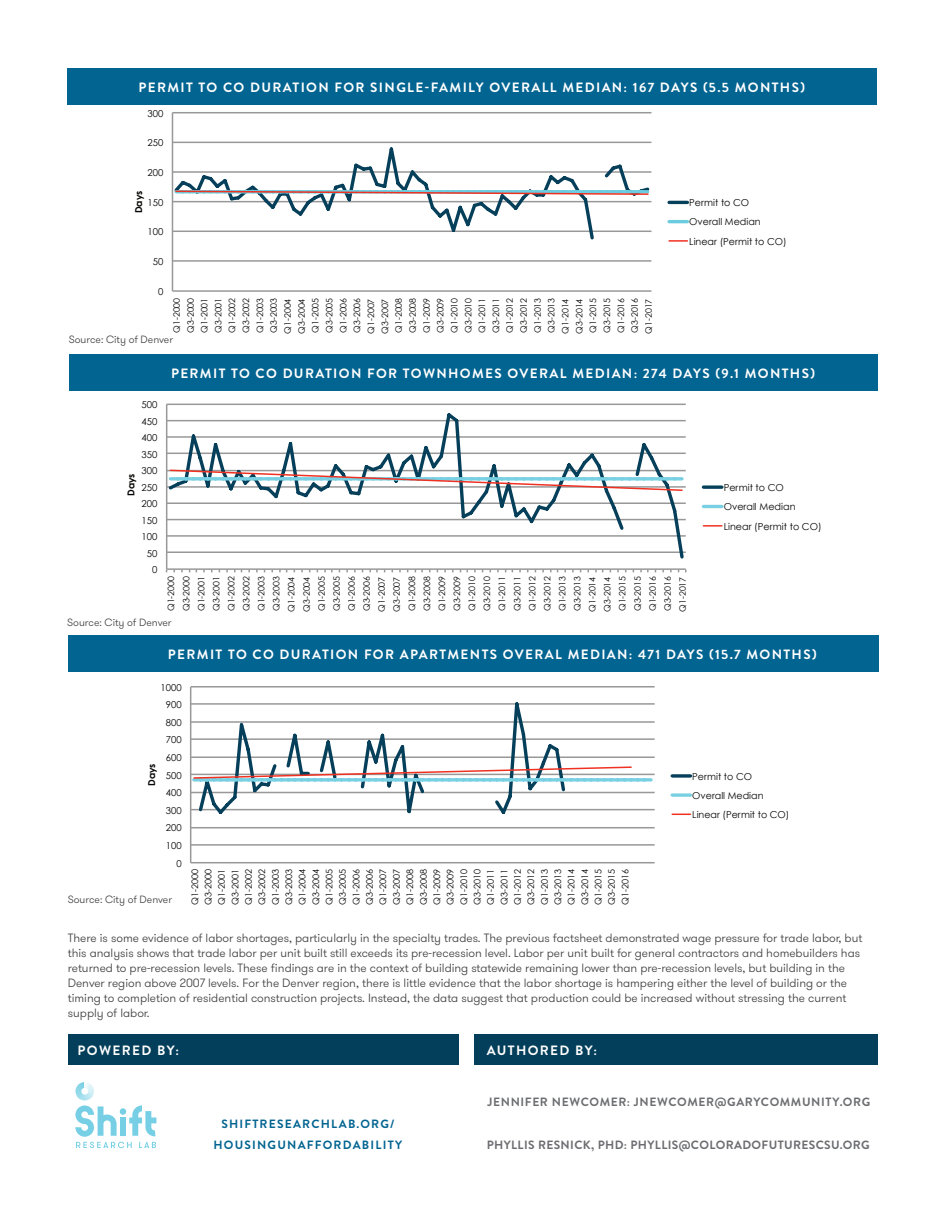
<style>
.page{position:relative;width:945px;height:1215px;background:#fff}
.page>*{position:absolute;margin:0;border:0;box-sizing:border-box;transform-origin:0 0}
.t1{font:700 13.5px "Brandon Grotesque";letter-spacing:.1em;color:#fff}
.t2{font:300 12px/15px "GT Walsheim";color:#3e3e3f}
.t3{font:700 12px "Brandon Grotesque";letter-spacing:.03em;color:#6c6d70}
.t4{font:700 12px "Brandon Grotesque";letter-spacing:.05em;color:#6c6d70}
.t5{font:700 12px/21px "Brandon Grotesque";letter-spacing:.1em;color:#026491;text-align:center}
.t6{font:300 10.5px "GT Walsheim";color:#3e3e3f}
.t7{font:9.6px/19.2px "Century Gothic";color:#050504}
.t8{font:700 9.6px "Century Gothic";color:#050504}
.t9{font:9.45px/19.2px "Century Gothic";color:#050504}
.t10{font:700 9.45px "Century Gothic";color:#050504}
.t11{font:9px/13.5px "Century Gothic";color:#050504;text-align:justify}
.t12{font:8.85px/14px "Century Gothic";color:#050504;text-align:justify}
.t13{font:8.7px/15px "Century Gothic";color:#050504;text-align:justify}
</style>
<div class="page">
<div style="left:68px;top:68px;width:809px;height:37px;background:#026491"></div>
<div style="left:69px;top:354px;width:809px;height:37px;background:#026491"></div>
<hr style="left:172px;top:260px;width:479px;height:2px;background:#989898">
<hr style="left:172px;top:142px;width:479px;height:1px;background:#989898">
<hr style="left:172px;top:112px;width:479px;height:1px;background:#989898">
<hr style="left:172px;top:113px;width:1px;height:178px;background:#989898">
<hr style="left:172px;top:290px;width:479px;height:2px;background:#989898">
<svg style="left:173px;top:145px;width:478px;height:97px"></svg>
<svg style="left:174px;top:190px;width:476px;height:6px"></svg>
<hr style="left:669px;top:201px;width:18px;height:3px;background:#053f5a">
<hr style="left:669px;top:220px;width:18px;height:3px;background:#6cccdf">
<svg style="left:669px;top:240px;width:18px;height:2px"></svg>
<div style="left:68px;top:635px;width:811px;height:37px;background:#026491"></div>
<hr style="left:191px;top:844px;width:464px;height:2px;background:#989898">
<hr style="left:191px;top:827px;width:464px;height:1px;background:#989898">
<hr style="left:191px;top:809px;width:464px;height:1px;background:#989898">
<hr style="left:191px;top:792px;width:464px;height:1px;background:#989898">
<hr style="left:191px;top:774px;width:464px;height:1px;background:#989898">
<hr style="left:191px;top:757px;width:464px;height:1px;background:#989898">
<hr style="left:191px;top:738px;width:464px;height:2px;background:#989898">
<hr style="left:191px;top:721px;width:464px;height:2px;background:#989898">
<hr style="left:191px;top:703px;width:464px;height:2px;background:#989898">
<hr style="left:191px;top:686px;width:464px;height:2px;background:#989898">
<hr style="left:190px;top:687px;width:1px;height:176px;background:#989898">
<hr style="left:191px;top:862px;width:464px;height:1px;background:#989898">
<svg style="left:193px;top:702px;width:458px;height:112px"></svg>
<svg style="left:672px;top:774px;width:18px;height:4px"></svg>
<svg style="left:672px;top:793px;width:18px;height:4px"></svg>
<svg style="left:672px;top:814px;width:18px;height:1px"></svg>
<hr style="left:167px;top:404px;width:519px;height:1px;background:#989898">
<hr style="left:166px;top:404px;width:1px;height:165px;background:#989898">
<hr style="left:167px;top:568px;width:519px;height:2px;background:#989898">
<svg style="left:167px;top:410px;width:519px;height:151px"></svg>
<svg style="left:169px;top:469px;width:515px;height:23px"></svg>
<svg style="left:703px;top:485px;width:19px;height:4px"></svg>
<hr style="left:703px;top:505px;width:19px;height:3px;background:#78d0e2">
<svg style="left:703px;top:525px;width:19px;height:2px"></svg>
<svg style="left:75px;top:1082px;width:81px;height:66px"></svg>
<div style="left:120px;top:1108px;width:6px;height:7px;background:#76cfe5;border-radius:50%"></div>
<div style="left:68px;top:1034px;width:391px;height:31px;background:#033f5b"></div>
<div style="left:475px;top:1034px;width:403px;height:31px;background:#033f5b"></div>
<p class="t1" style="left:138px;top:78px;width:668px">PERMIT TO CO DURATION FOR SINGLE-FAMILY OVERALL MEDIAN: 167 DAYS (5.5 MONTHS)</p>
<p class="t7" style="left:148px;top:103px;width:17px">300</p>
<p class="t7" style="left:148px;top:133px;width:17px">250</p>
<p class="t7" style="left:148px;top:163px;width:17px">200</p>
<p class="t8" style="left:133px;top:213px;width:24px;rotate:-90deg">Days</p>
<p class="t7" style="left:689px;top:193px;width:99px">Permit to CO<br>Overall Median<br>Linear (Permit to CO)</p>
<p class="t7" style="left:148px;top:193px;width:17px">150</p>
<p class="t7" style="left:148px;top:222px;width:17px">100</p>
<p class="t7" style="left:153px;top:252px;width:12px">50</p>
<p class="t7" style="left:158px;top:282px;width:7px">0</p>
<p class="t12" style="left:169px;top:334px;width:37px;rotate:-90deg">Q1-2000<br>Q3-2000<br>Q1-2001<br>Q3-2001<br>Q1-2002<br>Q3-2002<br>Q1-2003<br>Q3-2003<br>Q1-2004<br>Q3-2004<br>Q1-2005<br>Q3-2005<br>Q1-2006<br>Q3-2006<br>Q1-2007<br>Q3-2007<br>Q1-2008<br>Q3-2008<br>Q1-2009<br>Q3-2009<br>Q1-2010<br>Q3-2010<br>Q1-2011<br>Q3-2011<br>Q1-2012<br>Q3-2012<br>Q1-2013<br>Q3-2013<br>Q1-2014<br>Q3-2014<br>Q1-2015<br>Q3-2015<br>Q1-2016<br>Q3-2016<br>Q1-2017</p>
<p class="t6" style="left:69px;top:332px;width:106px">Source: City of Denver</p>
<p class="t7" style="left:142px;top:395px;width:17px">500</p>
<p class="t7" style="left:142px;top:411px;width:17px">450</p>
<p class="t7" style="left:142px;top:428px;width:17px">400</p>
<p class="t7" style="left:142px;top:444px;width:17px">350</p>
<p class="t7" style="left:142px;top:461px;width:17px">300</p>
<p class="t10" style="left:125px;top:496px;width:24px;rotate:-90deg">Days</p>
<p class="t7" style="left:142px;top:477px;width:17px">250</p>
<p class="t7" style="left:142px;top:494px;width:17px">200</p>
<p class="t7" style="left:142px;top:510px;width:17px">150</p>
<p class="t7" style="left:142px;top:527px;width:17px">100</p>
<p class="t7" style="left:147px;top:543px;width:12px">50</p>
<p class="t7" style="left:152px;top:560px;width:7px">0</p>
<p class="t1" style="left:171px;top:364px;width:646px">PERMIT TO CO DURATION FOR TOWNHOMES OVERAL MEDIAN: 274 DAYS (9.1 MONTHS)</p>
<p class="t13" style="left:164px;top:612px;width:37px;rotate:-90deg">Q1-2000<br>Q3-2000<br>Q1-2001<br>Q3-2001<br>Q1-2002<br>Q3-2002<br>Q1-2003<br>Q3-2003<br>Q1-2004<br>Q3-2004<br>Q1-2005<br>Q3-2005<br>Q1-2006<br>Q3-2006<br>Q1-2007<br>Q3-2007<br>Q1-2008<br>Q3-2008<br>Q1-2009<br>Q3-2009<br>Q1-2010<br>Q3-2010<br>Q1-2011<br>Q3-2011<br>Q1-2012<br>Q3-2012<br>Q1-2013<br>Q3-2013<br>Q1-2014<br>Q3-2014<br>Q1-2015<br>Q3-2015<br>Q1-2016<br>Q3-2016<br>Q1-2017</p>
<p class="t7" style="left:724px;top:478px;width:99px">Permit to CO<br>Overall Median<br>Linear (Permit to CO)</p>
<p class="t6" style="left:67px;top:616px;width:106px">Source: City of Denver</p>
<p class="t1" style="left:168px;top:645px;width:650px">PERMIT TO CO DURATION FOR APARTMENTS OVERAL MEDIAN: 471 DAYS (15.7 MONTHS)</p>
<p class="t9" style="left:161px;top:677px;width:23px">1000</p>
<p class="t9" style="left:166px;top:695px;width:17px">900</p>
<p class="t9" style="left:166px;top:713px;width:17px">800</p>
<p class="t9" style="left:166px;top:730px;width:17px">700</p>
<p class="t9" style="left:166px;top:748px;width:17px">600</p>
<p class="t10" style="left:146px;top:786px;width:24px;rotate:-90deg">Days</p>
<p class="t9" style="left:692px;top:766px;width:99px">Permit to CO<br>Overall Median<br>Linear (Permit to CO)</p>
<p class="t9" style="left:166px;top:765px;width:17px">500</p>
<p class="t9" style="left:166px;top:783px;width:17px">400</p>
<p class="t9" style="left:166px;top:801px;width:17px">300</p>
<p class="t9" style="left:166px;top:818px;width:17px">200</p>
<p class="t9" style="left:166px;top:836px;width:17px">100</p>
<p class="t9" style="left:176px;top:853px;width:7px">0</p>
<p class="t6" style="left:68px;top:893px;width:106px">Source: City of Denver</p>
<p class="t11" style="left:188px;top:905px;width:37px;rotate:-90deg">Q1-2000<br>Q3-2000<br>Q1-2001<br>Q3-2001<br>Q1-2002<br>Q3-2002<br>Q1-2003<br>Q3-2003<br>Q1-2004<br>Q3-2004<br>Q1-2005<br>Q3-2005<br>Q1-2006<br>Q3-2006<br>Q1-2007<br>Q3-2007<br>Q1-2008<br>Q3-2008<br>Q1-2009<br>Q3-2009<br>Q1-2010<br>Q3-2010<br>Q1-2011<br>Q3-2011<br>Q1-2012<br>Q3-2012<br>Q1-2013<br>Q3-2013<br>Q1-2014<br>Q3-2014<br>Q1-2015<br>Q3-2015<br>Q1-2016</p>
<p class="t2" style="left:68px;top:931px;width:796px">There is some evidence of labor shortages, particularly in the specialty trades. The previous factsheet demonstrated wage pressure for trade labor, but this analysis shows that trade labor per unit built still exceeds its pre-recession level. Labor per unit built for general contractors and homebuilders has returned to pre-recession levels. These findings are in the context of building statewide remaining lower than pre-recession levels, but building in the Denver region above 2007 levels. For the Denver region, there is little evidence that the labor shortage is hampering either the level of building or the timing to completion of residential construction projects. Instead, the data suggest that production could be increased without stressing the current supply of labor.</p>
<p class="t1" style="left:78px;top:1041px;width:103px">POWERED BY:</p>
<p class="t1" style="left:487px;top:1041px;width:112px">AUTHORED BY:</p>
<p class="t5" style="left:213px;top:1114px;width:190px">SHIFTRESEARCHLAB.ORG/<br>HOUSINGUNAFFORDABILITY</p>
<p class="t4" style="left:488px;top:1093px;width:384px">JENNIFER NEWCOMER: JNEWCOMER@GARYCOMMUNITY.ORG</p>
<p class="t3" style="left:487px;top:1136px;width:384px">PHYLLIS RESNICK, PHD: PHYLLIS@COLORADOFUTURESCSU.ORG</p>
</div>
